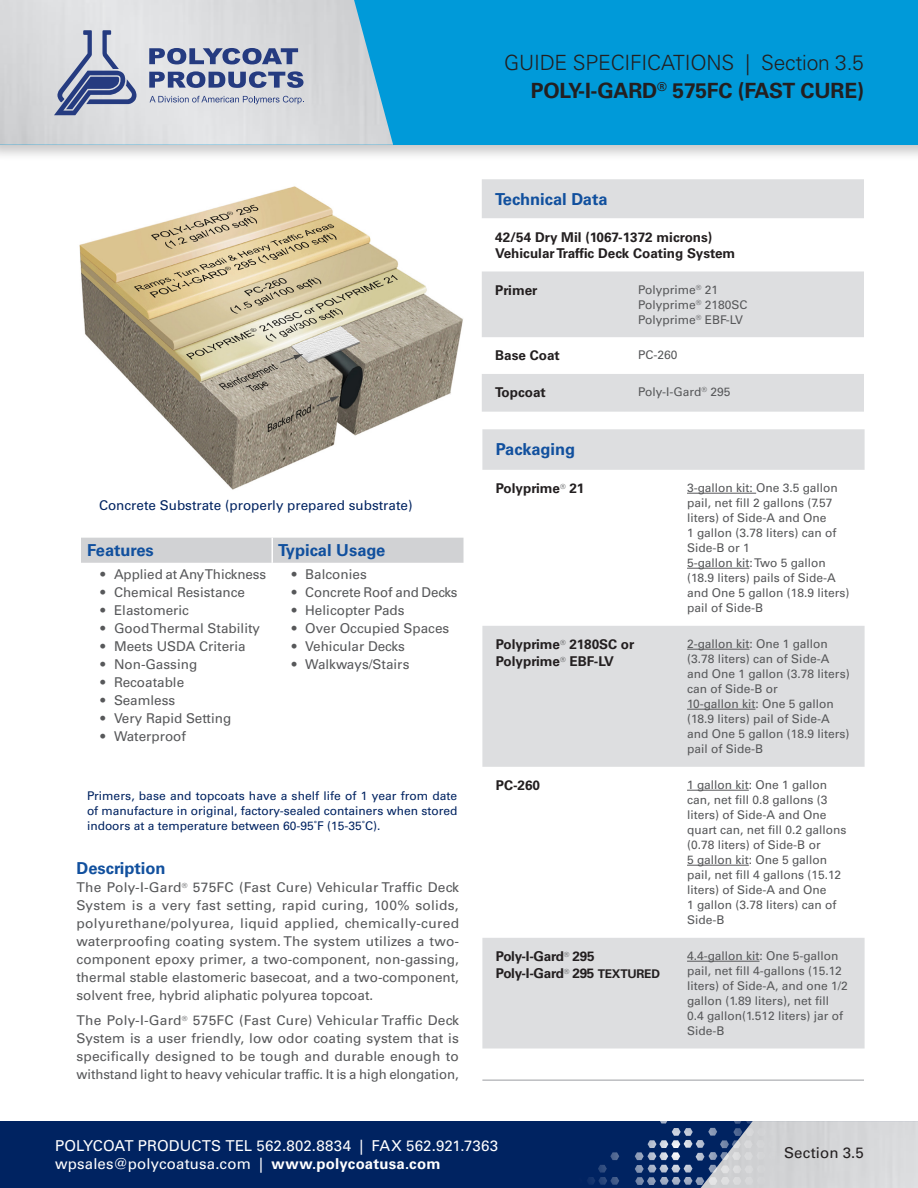
<style>
.page{position:relative;width:918px;height:1188px;background:#fff}
.page>*{position:absolute;margin:0;border:0;box-sizing:border-box;transform-origin:0 0}
.t1{font:300 21px/28.5px "Univers LT Std";letter-spacing:-.01em;color:#231f20;text-align:right}
.t2{font:700 16.5px "Univers LT Std";color:#11509e}
.t3{font:15px/18px "Univers LT Std";letter-spacing:.01em;color:#fff}
.t4{font:15px "Univers LT Std";letter-spacing:.01em;color:#231f20}
.Body{font:13.5px/18px "Univers LT Std";color:#57585a;text-align:justify}
.TD_Bold{font:700 13.5px/16.5px "Univers LT Std";color:#231f20}
.Note{font:13.5px "Univers LT Std";color:#002361}
.TD_Bold-2{font:700 13.5px "Univers LT Std";letter-spacing:-.02em;color:#231f20}
.TD_Column_2{font:12px/15px "Univers LT Std";color:#57585a}
.Note-2{font:12px/15px "Univers LT Std";color:#002361;text-align:justify}
.s1{font-weight:700}
.s2{font-size:12px}
</style>
<div class="page">
<div style="left:0;top:0;width:918px;height:162px;background:#231f20;opacity:.25"></div>
<div style="left:0;top:0;width:918px;height:145px;background:#009ad9"></div>
<img style="left:0;top:0;width:393px;height:145px">
<svg style="left:54px;top:30px;width:82px;height:85px;background:#a4abc2"></svg>
<svg style="left:149px;top:71px;width:155px;height:17px;background:#7885ab"></svg>
<svg style="left:149px;top:48px;width:149px;height:16px;background:#7885ab"></svg>
<svg style="left:150px;top:96px;width:154px;height:8px"></svg>
<div style="left:0;top:1121px;width:918px;height:67px;background:#002361"></div>
<div style="left:700px;top:1121px;width:218px;height:67px;background:#d5d6d8"></div>
<svg style="left:587px;top:1152px;width:32px;height:33px"></svg>
<svg style="left:635px;top:1121px;width:144px;height:64px"></svg>
<div style="left:81px;top:538px;width:383px;height:25px;background:#d1d2d4"></div>
<svg style="left:482px;top:179px;width:382px;height:233px;fill:#dddee0"></svg>
<svg style="left:482px;top:429px;width:383px;height:619px"></svg>
<hr style="left:687px;top:493px;width:69px;height:1px;background:#57585a">
<hr style="left:687px;top:568px;width:62px;height:1px;background:#57585a">
<hr style="left:687px;top:649px;width:62px;height:1px;background:#57585a">
<hr style="left:687px;top:709px;width:69px;height:1px;background:#57585a">
<hr style="left:687px;top:790px;width:62px;height:1px;background:#57585a">
<hr style="left:687px;top:865px;width:62px;height:1px;background:#57585a">
<hr style="left:687px;top:961px;width:73px;height:1px;background:#57585a">
<img style="left:79px;top:186px;width:384px;height:304px">
<hr style="left:482px;top:1079px;width:382px;height:2px;background:#bcbdc0">
<h1 class="t1" style="left:504px;top:48px;width:361px">GUIDE SPECIFICATIONS | Section 3.5<br><span class="s1">POLY-I-GARD</span><sup>®</sup> <span class="s1">575FC (FAST CURE)</span></h1>
<p class="Note" style="left:99px;top:497px;width:315px">Concrete Substrate (properly prepared substrate)</p>
<p class="t2" style="left:87px;top:540px;width:68px">Features</p>
<p class="t2" style="left:278px;top:540px;width:109px">Typical Usage</p>
<p class="Body" style="left:100px;top:565px;width:167px">• Applied at Any Thickness</p>
<p class="Body" style="left:100px;top:583px;width:146px">• Chemical Resistance</p>
<p class="Body" style="left:100px;top:601px;width:90px">• Elastomeric</p>
<p class="Body" style="left:100px;top:619px;width:161px">• Good Thermal Stability</p>
<p class="Body" style="left:100px;top:637px;width:147px">• Meets USDA Criteria</p>
<p class="Body" style="left:100px;top:655px;width:98px">• Non-Gassing</p>
<p class="Body" style="left:100px;top:673px;width:85px">• Recoatable</p>
<p class="Body" style="left:100px;top:691px;width:76px">• Seamless</p>
<p class="Body" style="left:100px;top:709px;width:132px">• Very Rapid Setting</p>
<p class="Body" style="left:100px;top:727px;width:87px">• Waterproof</p>
<p class="Body" style="left:292px;top:565px;width:77px">• Balconies</p>
<p class="Body" style="left:292px;top:583px;width:167px">• Concrete Roof and Decks</p>
<p class="Body" style="left:292px;top:601px;width:114px">• Helicopter Pads</p>
<p class="Body" style="left:292px;top:619px;width:159px">• Over Occupied Spaces</p>
<p class="Body" style="left:292px;top:637px;width:115px">• Vehicular Decks</p>
<p class="Body" style="left:292px;top:655px;width:119px">• Walkways/Stairs</p>
<p class="Note-2" style="left:87px;top:789px;width:372px">Primers, base and topcoats have a shelf life of 1 year from date of manufacture in original, factory-sealed containers when stored indoors at a temperature between 60-95˚F (15-35˚C).</p>
<p class="t2" style="left:76px;top:858px;width:91px">Description</p>
<p class="Body" style="left:76px;top:878px;width:384px">The Poly-I-Gard<sup>®</sup> 575FC (Fast Cure) Vehicular Traffic Deck System is a very fast setting, rapid curing, 100% solids, polyurethane/polyurea, liquid applied, chemically-cured waterproofing coating system. The system utilizes a two&shy;component epoxy primer, a two-component, non-gassing, thermal stable elastomeric basecoat, and a two-component, solvent free, hybrid aliphatic polyurea topcoat.</p>
<p class="Body" style="left:76px;top:1011px;width:384px">The Poly-I-Gard<sup>®</sup> 575FC (Fast Cure) Vehicular Traffic Deck System is a user friendly, low odor coating system that is specifically designed to be tough and durable enough to withstand light to heavy vehicular traffic. It is a high elongation,</p>
<p class="t2" style="left:495px;top:189px;width:114px">Technical Data</p>
<p class="TD_Bold" style="left:495px;top:229px;width:219px">42/54 Dry Mil (1067-1372 microns)</p>
<p class="TD_Bold" style="left:495px;top:245px;width:242px">Vehicular Traffic Deck Coating System</p>
<p class="TD_Bold" style="left:495px;top:282px;width:44px">Primer</p>
<p class="TD_Column_2" style="left:638px;top:282px;width:81px">Polyprime<sup>®</sup> 21</p>
<p class="TD_Column_2" style="left:638px;top:297px;width:111px">Polyprime<sup>®</sup> 2180SC</p>
<p class="TD_Column_2" style="left:638px;top:312px;width:106px">Polyprime<sup>®</sup> EBF-LV</p>
<p class="TD_Bold" style="left:495px;top:348px;width:66px">Base Coat</p>
<p class="TD_Column_2" style="left:638px;top:348px;width:41px">PC-260</p>
<p class="TD_Bold" style="left:495px;top:384px;width:52px">Topcoat</p>
<p class="TD_Column_2" style="left:638px;top:384px;width:94px">Poly-I-Gard<sup>®</sup> 295</p>
<p class="t2" style="left:496px;top:439px;width:81px">Packaging</p>
<p class="TD_Bold" style="left:496px;top:480px;width:90px">Polyprime<sup>®</sup> 21</p>
<p class="TD_Column_2" style="left:687px;top:480px;width:152px">3-gallon kit: One 3.5 gallon pail, net fill 2 gallons (7.57 liters) of Side-A and One<br>1 gallon (3.78 liters) can of<br>Side-B or 1</p>
<p class="TD_Column_2" style="left:687px;top:555px;width:164px">5-gallon kit: Two 5 gallon (18.9 liters) pails of Side-A and One 5 gallon (18.9 liters) pail of Side-B</p>
<p class="TD_Bold" style="left:496px;top:636px;width:140px">Polyprime<sup>®</sup> 2180SC or<br>Polyprime<sup>®</sup> EBF-LV</p>
<p class="TD_Column_2" style="left:687px;top:636px;width:164px">2-gallon kit: One 1 gallon (3.78 liters) can of Side-A and One 1 gallon (3.78 liters) can of Side-B or</p>
<p class="TD_Column_2" style="left:687px;top:696px;width:164px">10-gallon kit: One 5 gallon (18.9 liters) pail of Side-A and One 5 gallon (18.9 liters) pail of Side-B</p>
<p class="TD_Bold" style="left:496px;top:777px;width:46px">PC-260</p>
<p class="TD_Column_2" style="left:687px;top:777px;width:161px">1 gallon kit: One 1 gallon can, net fill 0.8 gallons (3 liters) of Side-A and One quart can, net fill 0.2 gallons (0.78 liters) of Side-B or</p>
<p class="TD_Column_2" style="left:687px;top:852px;width:156px">5 gallon kit: One 5 gallon pail, net fill 4 gallons (15.12 liters) of Side-A and One<br>1 gallon (3.78 liters) can of<br>Side-B</p>
<p class="TD_Bold-2" style="left:496px;top:948px;width:100px">Poly-I-Gard<sup>®</sup> 295</p>
<p class="TD_Bold-2" style="left:496px;top:965px;width:166px">Poly-I-Gard<sup>®</sup> 295 <span class="s2">TEXTURED</span></p>
<p class="TD_Column_2" style="left:687px;top:948px;width:162px">4.4-gallon kit: One 5-gallon pail, net fill 4-gallons (15.12 liters) of Side-A, and one 1/2 gallon (1.89 liters), net fill<br>0.4 gallon(1.512 liters) jar of<br>Side-B</p>
<p class="t3" style="left:55px;top:1137px;width:445px">POLYCOAT PRODUCTS TEL 562.802.8834 | FAX 562.921.7363 wpsales@polycoatusa.com | <span class="s1">www.polycoatusa.com</span></p>
<p class="t4" style="left:784px;top:1144px;width:81px">Section 3.5</p>
</div>
